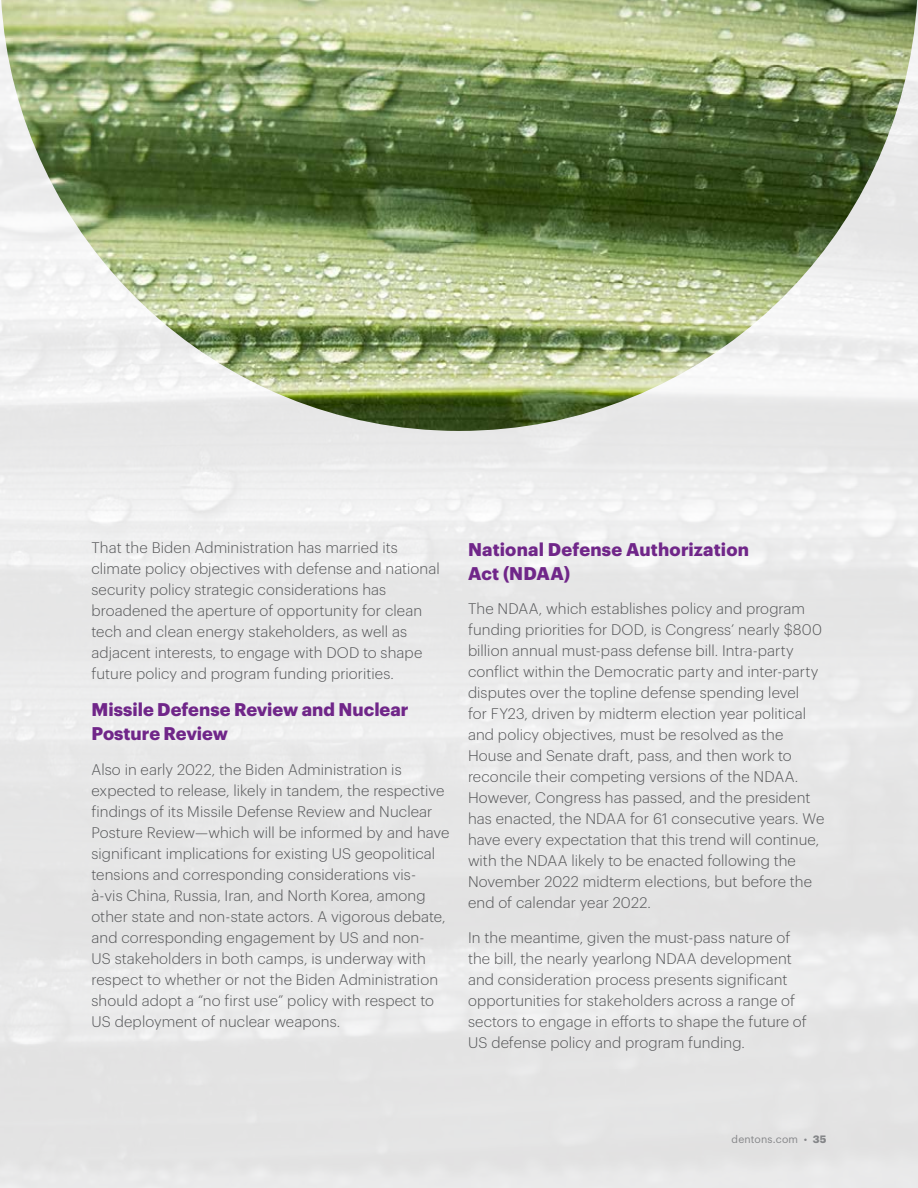
<style>
.page{position:relative;width:918px;height:1188px;background:#fff}
.page>*{position:absolute;margin:0;border:0;box-sizing:border-box;transform-origin:0 0}
.Subhead_Lev2_Bold_Pu{font:700 18px/24px "Dentons Sans";letter-spacing:.005em;color:#702689}
.BodyCopy1{font:300 15px/21px "Dentons Sans";letter-spacing:.005em;color:#545557}
.t1{font:10.5px "Dentons Sans";letter-spacing:.015em;color:#939598}
.s1{font-weight:700}
</style>
<div class="page">
<img style="left:1px;top:0;width:916px;height:431px">
<p class="BodyCopy1" style="left:92px;top:536px;width:350px">That the Biden Administration has married its climate policy objectives with defense and national security policy strategic considerations has broadened the aperture of opportunity for clean tech and clean energy stakeholders, as well as adjacent interests, to engage with DOD to shape future policy and program funding priorities.</p>
<p class="Subhead_Lev2_Bold_Pu" style="left:92px;top:696px;width:319px">Missile Defense Review and Nuclear<br>Posture Review</p>
<p class="BodyCopy1" style="left:92px;top:758px;width:360px">Also in early 2022, the Biden Administration is expected to release, likely in tandem, the respective findings of its Missile Defense Review and Nuclear Posture Review—which will be informed by and have significant implications for existing US geopolitical tensions and corresponding considerations vis&shy;à-vis China, Russia, Iran, and North Korea, among other state and non-state actors. A vigorous debate, and corresponding engagement by US and non-<br>US stakeholders in both camps, is underway with respect to whether or not the Biden Administration should adopt a “no first use” policy with respect to US deployment of nuclear weapons.</p>
<p class="Subhead_Lev2_Bold_Pu" style="left:468px;top:535px;width:283px">National Defense Authorization<br>Act (NDAA)</p>
<p class="BodyCopy1" style="left:468px;top:597px;width:358px">The NDAA, which establishes policy and program funding priorities for DOD, is Congress’ nearly $800 billion annual must-pass defense bill. Intra-party conflict within the Democratic party and inter-party disputes over the topline defense spending level<br>for FY23, driven by midterm election year political and policy objectives, must be resolved as the House and Senate draft, pass, and then work to reconcile their competing versions of the NDAA.<br>However, Congress has passed, and the president has enacted, the NDAA for 61 consecutive years. We have every expectation that this trend will continue, with the NDAA likely to be enacted following the November 2022 midterm elections, but before the end of calendar year 2022.</p>
<p class="BodyCopy1" style="left:468px;top:925px;width:340px">In the meantime, given the must-pass nature of the bill, the nearly yearlong NDAA development and consideration process presents significant opportunities for stakeholders across a range of sectors to engage in efforts to shape the future of US defense policy and program funding.</p>
<p class="t1" style="left:732px;top:1131px;width:96px">dentons.com • <span class="s1">35</span></p>
</div>
